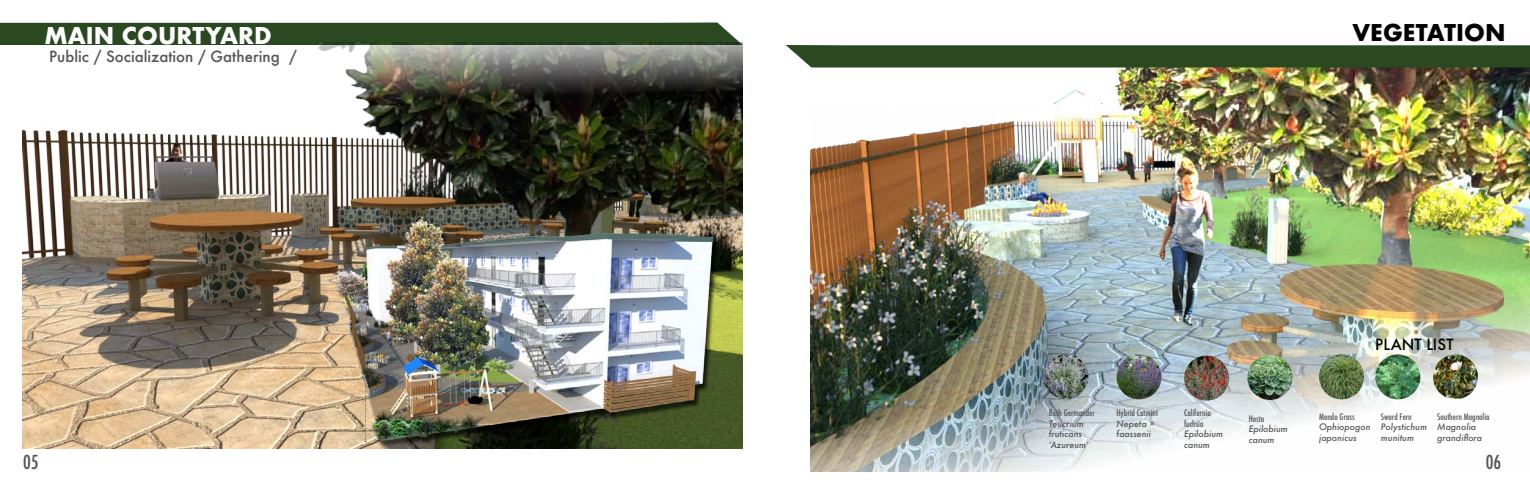
<style>
.page{position:relative;width:1530px;height:495px;background:#fff}
.page>*{position:absolute;margin:0;border:0;box-sizing:border-box;transform-origin:0 0}
.t1{font:700 22.5px "Futura";color:#fff}
.t2{font:700 22.5px "Futura";color:#000}
.t3{font:500 condensed 18.75px "Futura";color:#545454}
.t4{font:500 15px "Futura";color:#545454}
.t5{font:500 15px "Futura";color:#000}
.t6{font:italic 500 8.75px/10.5px "Futura";color:#545454}
.t7{font:500 condensed 8.75px/10.5px "Futura";color:#545454}
</style>
<div class="page">
<img style="left:810px;top:68px;width:719px;height:403px">
<img style="left:1043px;top:354px;width:45px;height:45px;border-radius:22px">
<img style="left:1117px;top:354px;width:45px;height:45px;border-radius:22px">
<img style="left:1184px;top:356px;width:45px;height:45px;border-radius:22px">
<img style="left:1247px;top:355px;width:45px;height:45px;border-radius:22px">
<img style="left:1319px;top:354px;width:45px;height:45px;border-radius:22px">
<img style="left:1375px;top:354px;width:45px;height:45px;border-radius:22px">
<img style="left:1433px;top:354px;width:45px;height:45px;border-radius:22px">
<svg style="left:786px;top:45px;width:744px;height:23px;background:#33502a"></svg>
<div style="left:0;top:22px;width:743px;height:23px;background:#2a4921"></div>
<img style="left:22px;top:42px;width:720px;height:406px">
<img style="left:309px;top:197px;width:405px;height:252px">
<svg style="left:365px;top:295px;width:2px;height:147px"></svg>
<h1 class="t1" style="left:45px;top:19px;width:229px">MAIN COURTYARD</h1>
<h1 class="t2" style="left:1352px;top:16px;width:155px">VEGETATION</h1>
<h3 class="t4" style="left:49px;top:46px;width:249px">Public / Socialization / Gathering /</h3>
<h2 class="t3" style="left:23px;top:450px;width:17px">05</h2>
<p class="t7" style="left:1049px;top:408px;width:48px">Bush Germander</p>
<p class="t6" style="left:1049px;top:418px;width:42px">Teucrium fruticans ‘Azureum’</p>
<p class="t7" style="left:1117px;top:408px;width:43px">Hybrid Catmint</p>
<p class="t6" style="left:1117px;top:418px;width:40px">Nepeta × faassenii</p>
<p class="t7" style="left:1184px;top:408px;width:28px">California fuchsia</p>
<p class="t6" style="left:1184px;top:428px;width:41px">Epilobium canum</p>
<p class="t7" style="left:1249px;top:413px;width:17px">Hosta</p>
<p class="t6" style="left:1249px;top:424px;width:41px">Epilobium canum</p>
<h3 class="t5" style="left:1375px;top:334px;width:80px">PLANT LIST</h3>
<p class="t7" style="left:1319px;top:411px;width:37px">Mondo Grass</p>
<p class="t6" style="left:1319px;top:422px;width:53px">Ophiopogon japonicus</p>
<p class="t7" style="left:1381px;top:411px;width:32px">Sword Fern</p>
<p class="t6" style="left:1381px;top:422px;width:48px">Polystichum munitum</p>
<p class="t7" style="left:1437px;top:411px;width:54px">Southern Magnolia</p>
<p class="t6" style="left:1437px;top:422px;width:46px">Magnolia grandiflora</p>
<h2 class="t3" style="left:1486px;top:450px;width:17px">06</h2>
</div>
